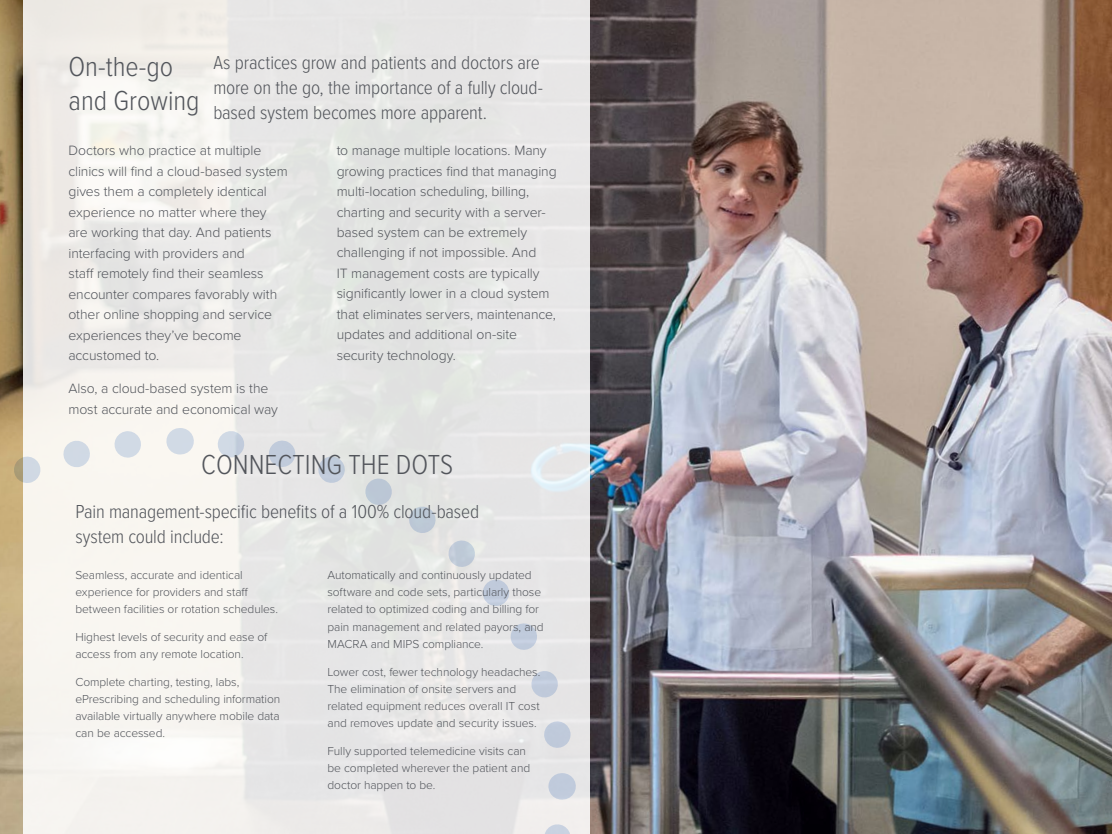
<style>
.page{position:relative;width:1112px;height:834px;background:#fff}
.page>*{position:absolute;margin:0;border:0;box-sizing:border-box;transform-origin:0 0}
.t1{font:300 28.5px/34.2px "Proxima Nova Cond";color:#52555b}
.t2{font:300 19.5px/25px "Proxima Nova Cond";letter-spacing:-.01em;color:#52555b}
.t3{font:300 14px/20.5px "Proxima Nova";letter-spacing:-.01em;color:#52555b}
.t4{font:300 12px/17px "Proxima Nova";letter-spacing:-.01em;color:#52555b}
</style>
<div class="page">
<img style="left:0;top:0;width:1112px;height:834px">
<div style="left:24px;top:0;width:566px;height:834px;background:linear-gradient(to right,#f1efea,#e2e3e4)"></div>
<svg style="left:178px;top:424px;width:401px;height:341px"></svg>
<svg style="left:0;top:424px;width:157px;height:365px"></svg>
<svg style="left:202px;top:773px;width:377px;height:61px;background:#e7e6e7"></svg>
<svg style="left:180px;top:428px;width:1px;height:26px"></svg>
<svg style="left:0;top:773px;width:1px;height:27px"></svg>
<svg style="left:0;top:808px;width:182px;height:26px"></svg>
<h1 class="t1" style="left:68px;top:48px;width:133px">On-the-go and Growing</h1>
<h2 class="t2" style="left:213px;top:49px;width:331px">As practices grow and patients and doctors are more on the go, the importance of a fully cloud&shy;based system becomes more apparent.</h2>
<p class="t3" style="left:68px;top:139px;width:221px">Doctors who practice at multiple clinics will find a cloud-based system gives them a completely identical experience no matter where they are working that day. And patients interfacing with providers and<br>staff remotely find their seamless encounter compares favorably with other online shopping and service experiences they’ve become accustomed to.</p>
<p class="t3" style="left:68px;top:377px;width:211px">Also, a cloud-based system is the most accurate and economical way</p>
<p class="t3" style="left:337px;top:139px;width:221px">to manage multiple locations. Many growing practices find that managing multi-location scheduling, billing, charting and security with a server&shy;based system can be extremely challenging if not impossible. And<br>IT management costs are typically significantly lower in a cloud system that eliminates servers, maintenance, updates and additional on-site security technology.</p>
<h1 class="t1" style="left:201px;top:446px;width:254px">CONNECTING THE DOTS</h1>
<h2 class="t2" style="left:75px;top:498px;width:405px">Pain management-specific benefits of a 100% cloud-based system could include:</h2>
<p class="t4" style="left:75px;top:566px;width:204px">Seamless, accurate and identical experience for providers and staff between facilities or rotation schedules.</p>
<p class="t4" style="left:75px;top:628px;width:194px">Highest levels of security and ease of access from any remote location.</p>
<p class="t4" style="left:75px;top:673px;width:206px">Complete charting, testing, labs, ePrescribing and scheduling information available virtually anywhere mobile data can be accessed.</p>
<p class="t4" style="left:328px;top:566px;width:218px">Automatically and continuously updated software and code sets, particularly those related to optimized coding and billing for pain management and related payors, and MACRA and MIPS compliance.</p>
<p class="t4" style="left:328px;top:662px;width:214px">Lower cost, fewer technology headaches.<br>The elimination of onsite servers and related equipment reduces overall IT cost and removes update and security issues.</p>
<p class="t4" style="left:328px;top:741px;width:204px">Fully supported telemedicine visits can be completed wherever the patient and doctor happen to be.</p>
</div>
